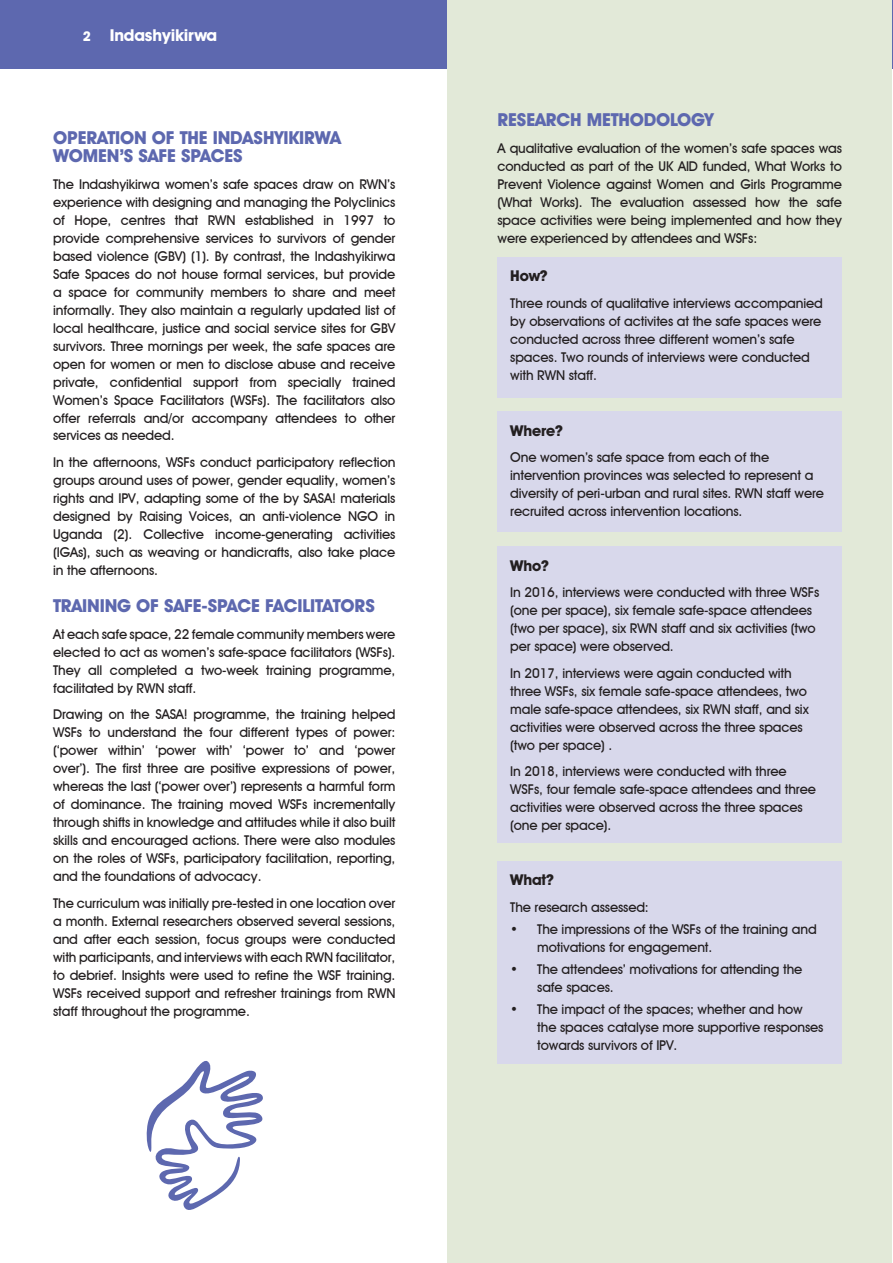
<style>
.page{position:relative;width:893px;height:1263px;background:#fff}
.page>*{position:absolute;margin:0;border:0;box-sizing:border-box;transform-origin:0 0}
.t1{font:700 18px/18px "Avant Garde IT Cby BT";letter-spacing:-.01em;color:#5d68af}
.t2{font:700 16.5px "Avant Garde IT Cby BT";letter-spacing:-.01em;color:#fff}
.t3{font:700 15px "Avant Garde IT Cby BT";letter-spacing:-.01em;color:#231f20}
.t4{font:500 13.5px/18px "Avant Garde IT Cby BT";letter-spacing:-.01em;color:#231f20}
.s1{font-size:13.5px}
</style>
<div class="page">
<div style="left:0;top:0;width:893px;height:69px;background:#5d68af"></div>
<div style="left:447px;top:0;width:445px;height:1263px;background:#e2e9d8"></div>
<div style="left:497px;top:257px;width:345px;height:140px;background:#d8d8eb"></div>
<div style="left:497px;top:412px;width:345px;height:120px;background:#d8d8eb"></div>
<div style="left:497px;top:546px;width:345px;height:297px;background:#d8d8eb"></div>
<div style="left:497px;top:861px;width:345px;height:202px;background:#d8d8eb"></div>
<svg style="left:146px;top:1061px;width:117px;height:149px"></svg>
<p class="t2" style="left:83px;top:25px;width:136px"><span class="s1">2</span> Indashyikirwa</p>
<h1 class="t1" style="left:53px;top:128px;width:289px">OPERATION OF THE INDASHYIKIRWA<br>WOMEN’S SAFE SPACES</h1>
<p class="t4" style="left:53px;top:175px;width:344px;text-align:justify">The Indashyikirwa women’s safe spaces draw on RWN’s experience with designing and managing the Polyclinics of Hope, centres that RWN established in 1997 to provide comprehensive services to survivors of gender based violence (GBV) (1). By contrast, the Indashyikirwa Safe Spaces do not house formal services, but provide a space for community members to share and meet informally. They also maintain a regularly updated list of local healthcare, justice and social service sites for GBV survivors. Three mornings per week, the safe spaces are open for women or men to disclose abuse and receive private, confidential support from specially trained Women’s Space Facilitators (WSFs). The facilitators also offer referrals and/or accompany attendees to other services as needed.</p>
<p class="t4" style="left:53px;top:453px;width:344px;text-align:justify">In the afternoons, WSFs conduct participatory reflection groups around uses of power, gender equality, women’s rights and IPV, adapting some of the by SASA! materials designed by Raising Voices, an anti-violence NGO in Uganda (2). Collective income-generating activities (IGAs), such as weaving or handicrafts, also take place in the afternoons.</p>
<h1 class="t1" style="left:53px;top:596px;width:323px">TRAINING OF SAFE-SPACE FACILITATORS</h1>
<p class="t4" style="left:53px;top:625px;width:344px;text-align:justify">At each safe space, 22 female community members were elected to act as women’s safe-space facilitators (WSFs).<br>They all completed a two-week training programme, facilitated by RWN staff.</p>
<p class="t4" style="left:53px;top:705px;width:344px;text-align:justify">Drawing on the SASA! programme, the training helped WSFs to understand the four different types of power: (‘power within’ ‘power with’ ‘power to’ and ‘power over’). The first three are positive expressions of power, whereas the last (‘power over’) represents a harmful form of dominance. The training moved WSFs incrementally through shifts in knowledge and attitudes while it also built skills and encouraged actions. There were also modules on the roles of WSFs, participatory facilitation, reporting, and the foundations of advocacy.</p>
<p class="t4" style="left:53px;top:894px;width:344px;text-align:justify">The curriculum was initially pre-tested in one location over a month. External researchers observed several sessions, and after each session, focus groups were conducted with participants, and interviews with each RWN facilitator, to debrief. Insights were used to refine the WSF training.<br>WSFs received support and refresher trainings from RWN staff throughout the programme.</p>
<h1 class="t1" style="left:497px;top:110px;width:218px">RESEARCH METHODOLOGY</h1>
<p class="t4" style="left:497px;top:139px;width:346px;text-align:justify">A qualitative evaluation of the women’s safe spaces was conducted as part of the UK AID funded, What Works to Prevent Violence against Women and Girls Programme (What Works). The evaluation assessed how the safe space activities were being implemented and how they were experienced by attendees and WSFs:</p>
<p class="t3" style="left:510px;top:267px;width:39px">How?</p>
<p class="t4" style="left:510px;top:294px;width:314px">Three rounds of qualitative interviews accompanied by observations of activites at the safe spaces were conducted across three different women’s safe spaces. Two rounds of interviews were conducted with RWN staff.</p>
<p class="t3" style="left:510px;top:421px;width:54px">Where?</p>
<p class="t4" style="left:510px;top:448px;width:315px">One women’s safe space from each of the intervention provinces was selected to represent a diversity of peri-urban and rural sites. RWN staff were recruited across intervention locations.</p>
<p class="t3" style="left:510px;top:556px;width:40px">Who?</p>
<p class="t4" style="left:510px;top:583px;width:311px">In 2016, interviews were conducted with three WSFs (one per space), six female safe-space attendees (two per space), six RWN staff and six activities (two per space) were observed.</p>
<p class="t4" style="left:510px;top:664px;width:300px">In 2017, interviews were again conducted with three WSFs, six female safe-space attendees, two male safe-space attendees, six RWN staff, and six activities were observed across the three spaces (two per space) .</p>
<p class="t4" style="left:510px;top:762px;width:307px">In 2018, interviews were conducted with three WSFs, four female safe-space attendees and three activities were observed across the three spaces (one per space).</p>
<p class="t3" style="left:510px;top:871px;width:45px">What?</p>
<p class="t4" style="left:510px;top:898px;width:140px">The research assessed:</p>
<p class="t4" style="left:537px;top:920px;width:281px;text-indent:-27px">• The impressions of the WSFs of the training and motivations for engagement.</p>
<p class="t4" style="left:537px;top:960px;width:267px;text-indent:-27px">• The attendees’ motivations for attending the safe spaces.</p>
<p class="t4" style="left:537px;top:1000px;width:288px;text-indent:-27px">• The impact of the spaces; whether and how the spaces catalyse more supportive responses towards survivors of IPV.</p>
</div>
